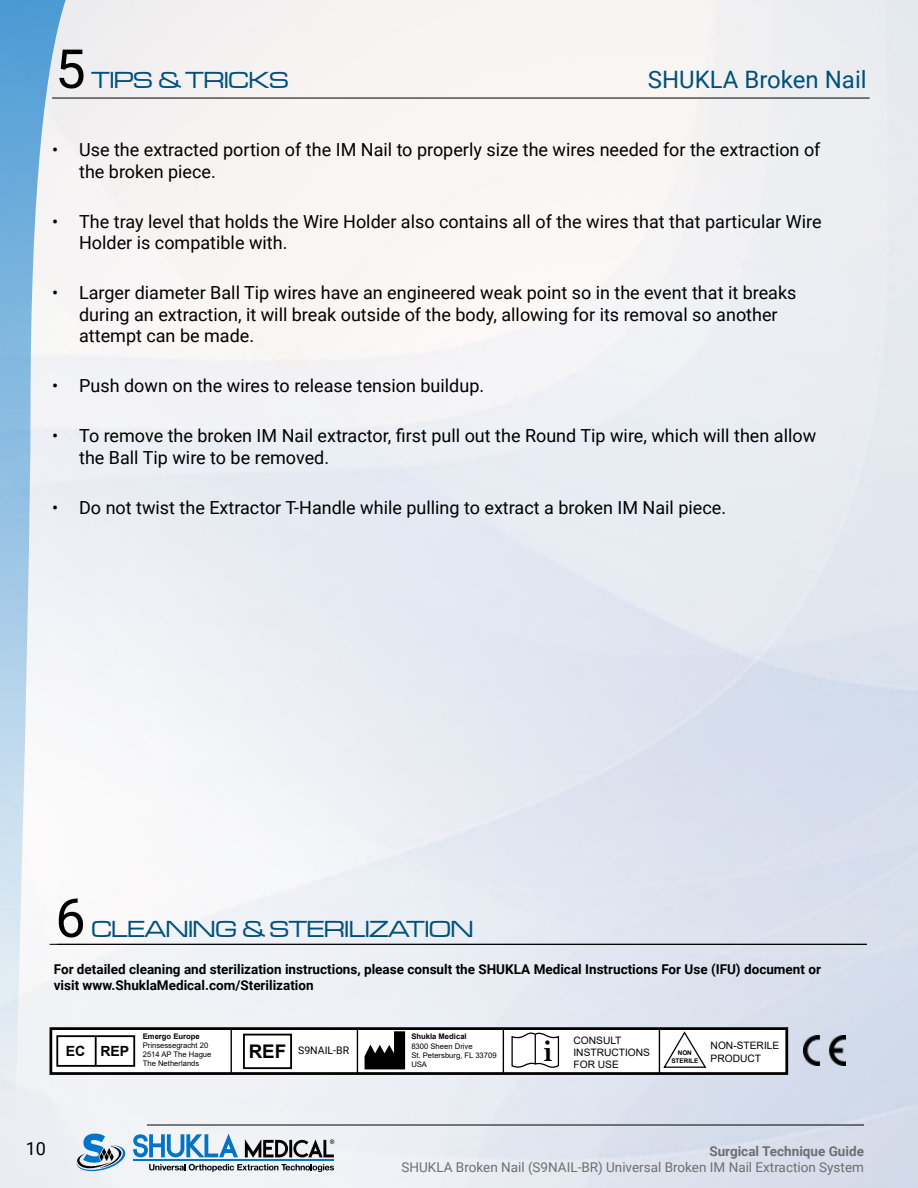
<style>
.page{position:relative;width:918px;height:1188px;background:#fff}
.page>*{position:absolute;margin:0;border:0;box-sizing:border-box;transform-origin:0 0}
.t1{font:54px "Roboto";color:#000}
.t2{font:30.6px "Bell MT Bold";color:#000}
.t3{font:24px "Microgramma DEE Medi Exte";color:#00507d}
.t4{font:24px "Roboto";color:#00507d}
.t5{font:18px/21.6px "Roboto";color:#000}
.t6{font:700 14.1px "Arial";color:#000}
.t7{font:700 13.5px/16.2px "Roboto";color:#000}
.t8{font:13.5px "Roboto";color:#6d6e71}
.t9{font:700 13.5px "Roboto";color:#6d6e71}
.t10{font:10.5px "Roboto";color:#000}
.t11{font:10.2px/12.3px "Arial";color:#000}
.t12{font:9px "Arial";color:#000}
.t13{font:7.65px/9.1px "Arial";color:#000}
.t14{font:700 7.65px "Arial";color:#000}
.t15{font:700 6.45px/7.6px "Arial";color:#000;text-align:center}
.s1{font-weight:700;font-size:18.75px}
</style>
<div class="page">
<img style="left:0;top:0;width:918px;height:1188px">
<svg style="left:149px;top:1164px;width:185px;height:8px"></svg>
<svg style="left:245px;top:1139px;width:89px;height:19px"></svg>
<svg style="left:133px;top:1134px;width:105px;height:23px"></svg>
<hr style="left:133px;top:1160px;width:201px;height:1px;background:#0074c8">
<svg style="left:96px;top:1134px;width:30px;height:38px"></svg>
<hr style="left:147px;top:1125px;width:717px;height:1px;background:#000">
<hr style="left:57px;top:944px;width:810px;height:1px;background:#000">
<div style="left:51px;top:1029px;width:736px;height:45px;background:#fff"></div>
<div style="left:50px;top:1027px;width:738px;height:48px;border:3px solid #000"></div>
<hr style="left:231px;top:1028px;width:1px;height:46px;background:#000">
<hr style="left:357px;top:1028px;width:1px;height:46px;background:#000">
<hr style="left:503px;top:1029px;width:1px;height:45px;background:#000">
<hr style="left:659px;top:1028px;width:1px;height:45px;background:#000">
<div style="left:56px;top:1035px;width:79px;height:32px;border:2px solid #000"></div>
<hr style="left:95px;top:1036px;width:2px;height:30px;background:#000">
<div style="left:243px;top:1034px;width:49px;height:35px;border:2px solid #000"></div>
<svg style="left:663px;top:1031px;width:44px;height:37px"></svg>
<svg style="left:365px;top:1031px;width:40px;height:38px"></svg>
<svg style="left:511px;top:1029px;width:49px;height:39px"></svg>
<hr style="left:535px;top:1034px;width:1px;height:30px;background:#000">
<img style="left:804px;top:1036px;width:42px;height:30px">
<hr style="left:52px;top:98px;width:818px;height:1px;background:#000">
<svg style="left:0;top:0;width:96px;height:1184px;fill:#eff0f4"></svg>
<h1 class="t1" style="left:55px;top:31px;width:32px">5</h1>
<h3 class="t3" style="left:92px;top:65px;width:199px">TIPS &amp; TRICKS</h3>
<h3 class="t4" style="left:648px;top:62px;width:220px">SHUKLA Broken Nail</h3>
<p class="t5" style="left:79px;top:138px;width:743px;text-indent:-27px">• Use the extracted portion of the IM Nail to properly size the wires needed for the extraction of the broken piece.</p>
<p class="t5" style="left:79px;top:210px;width:744px;text-indent:-27px">• The tray level that holds the Wire Holder also contains all of the wires that that particular Wire<br>Holder is compatible with.</p>
<p class="t5" style="left:79px;top:281px;width:719px;text-indent:-27px">• Larger diameter Ball Tip wires have an engineered weak point so in the event that it breaks during an extraction, it will break outside of the body, allowing for its removal so another attempt can be made.</p>
<p class="t5" style="left:52px;top:374px;width:434px">• Push down on the wires to release tension buildup.</p>
<p class="t5" style="left:79px;top:424px;width:739px;text-indent:-27px">• To remove the broken IM Nail extractor, first pull out the Round Tip wire, which will then allow the Ball Tip wire to be removed.</p>
<p class="t5" style="left:52px;top:496px;width:675px">• Do not twist the Extractor T-Handle while pulling to extract a broken IM Nail piece.</p>
<h1 class="t1" style="left:55px;top:880px;width:32px">6</h1>
<h3 class="t3" style="left:92px;top:914px;width:384px">CLEANING &amp; STERILIZATION</h3>
<p class="t7" style="left:54px;top:961px;width:769px">For detailed cleaning and sterilization instructions, please consult the SHUKLA Medical Instructions For Use (IFU) document or visit www.ShuklaMedical.com/Sterilization</p>
<p class="t14" style="left:143px;top:1031px;width:59px">Emergo Europe</p>
<p class="t13" style="left:143px;top:1041px;width:70px">Prinsessegracht 20<br>2514 AP The Hague<br>The Netherlands</p>
<p class="t14" style="left:411px;top:1031px;width:57px">Shukla Medical</p>
<p class="t13" style="left:411px;top:1041px;width:87px">8300 Sheen Drive<br>St. Petersburg, FL 33709<br>USA</p>
<p class="t11" style="left:573px;top:1034px;width:78px">CONSULT<br>INSTRUCTIONS<br>FOR USE</p>
<h2 class="t2" style="left:543px;top:1033px;width:11px">i</h2>
<p class="t6" style="left:66px;top:1041px;width:65px">EC REP</p>
<p class="t12" style="left:249px;top:1046px;width:98px"><span class="s1">REF</span> S9SPINE-H</p>
<p class="t11" style="left:711px;top:1039px;width:70px">NON-STERILE<br>PRODUCT</p>
<p class="t10" style="left:298px;top:1043px;width:52px">S9NAIL-BR</p>
<p class="t15" style="left:671px;top:1049px;width:28px">NON<br>STERILE</p>
<p class="t5" style="left:26px;top:1138px;width:22px">10</p>
<p class="t9" style="left:709px;top:1142px;width:156px">Surgical Technique Guide</p>
<p class="t8" style="left:402px;top:1158px;width:464px">SHUKLA Broken Nail (S9NAIL-BR) Universal Broken IM Nail Extraction System</p>
</div>
